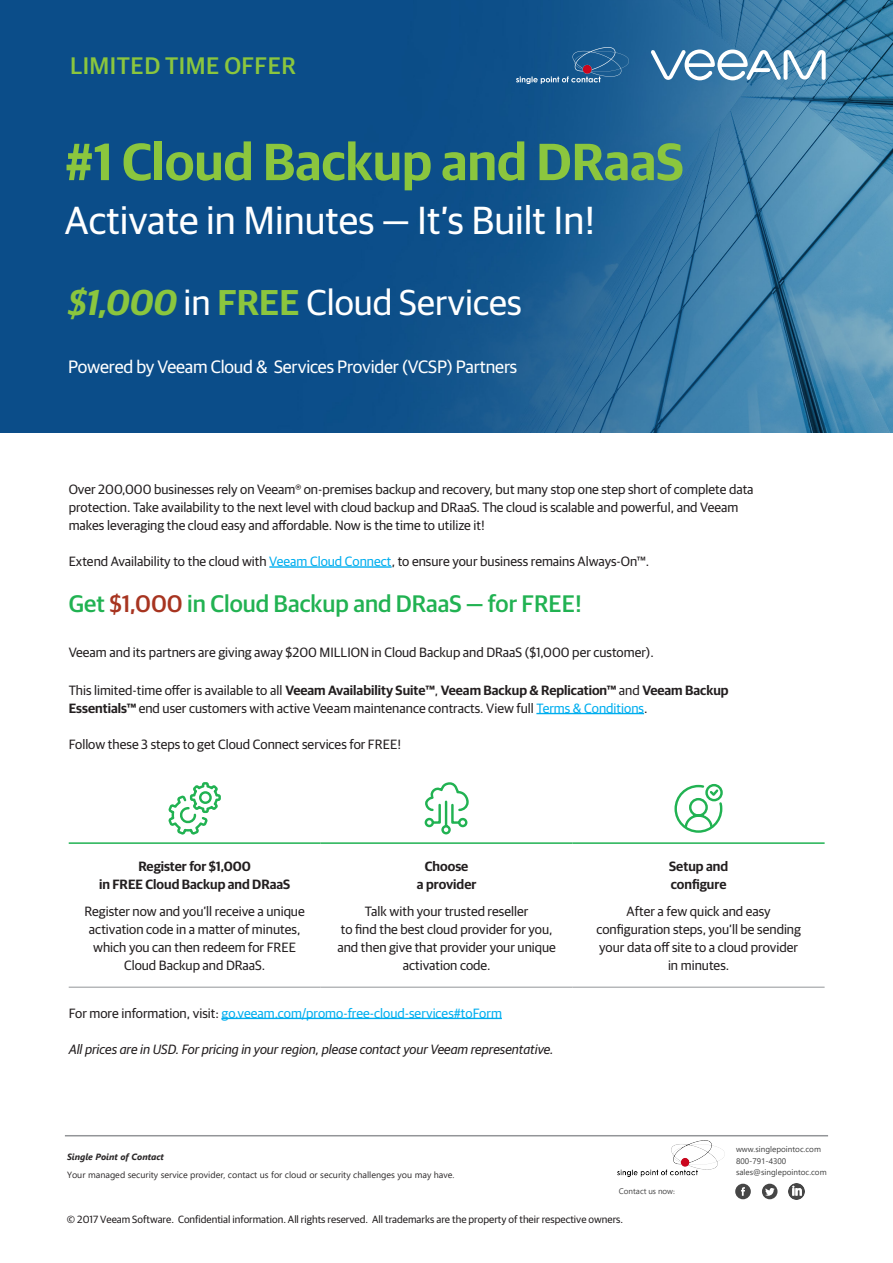
<style>
.page{position:relative;width:893px;height:1263px;background:#fff}
.page>*{position:absolute;margin:0;border:0;box-sizing:border-box;transform-origin:0 0}
.t1{font:600 52.35px "Guardian Sans";color:#8bc63e}
.t2{font:39.3px "Guardian Sans";color:#fff}
.t3{font:36px "Guardian Sans";color:#fff}
.Subtitle_2_level{font:500 24px "Guardian Sans";color:#21b252}
.t4{font:500 24px "Guardian Sans";letter-spacing:.02em;color:#8bc63e}
.t5{font:18px "Guardian Sans";letter-spacing:-.01em;color:#fff}
.Basic_body_text{font:13.5px/18px "Guardian Sans";color:#231f20;text-align:center}
.Basic_body_text-2{font:italic 13.5px "Guardian Sans";color:#231f20}
.Basic_body_text-3{font:600 13.5px/18px "Guardian Sans";color:#231f20;text-align:center}
.Basic_body_text-4{font:13.5px "Guardian Sans";color:#00aeef}
.t6{font:10.5px "Guardian Sans";color:#231f20}
.t7{font:9px "Segoe UI";color:#2c292a}
.t8{font:italic 700 9px "Segoe UI";color:#2c292a}
.t9{font:8.1px/11.4px "Segoe UI";color:#404040}
.t10{font:8.1px "Segoe Pro";color:#464646}
.s1{font-weight:600;font-style:italic;color:#8bc63e}
.s2{font-weight:600;color:#8bc63e}
.s3{color:#00aeef}
.s4{color:#a73420}
.s5{font-weight:600}
.s6{color:#231f20}
.s7{font-family:"Minion Pro"}
</style>
<div class="page">
<hr style="left:65px;top:1135px;width:763px;height:1px;background:#939598">
<img style="left:0;top:0;width:893px;height:432px">
<svg style="left:651px;top:50px;width:175px;height:30px"></svg>
<hr style="left:269px;top:566px;width:123px;height:2px;background:#00aeef">
<hr style="left:536px;top:713px;width:108px;height:1px;background:#00aeef">
<hr style="left:222px;top:1018px;width:280px;height:1px;background:#00aeef">
<hr style="left:69px;top:987px;width:252px;height:1px;background:#939598">
<hr style="left:321px;top:987px;width:252px;height:1px;background:#939598">
<hr style="left:573px;top:987px;width:252px;height:1px;background:#939598">
<hr style="left:69px;top:842px;width:252px;height:2px;background:#21b252">
<hr style="left:321px;top:842px;width:252px;height:2px;background:#21b252">
<hr style="left:573px;top:842px;width:252px;height:2px;background:#21b252">
<svg style="left:168px;top:782px;width:53px;height:53px"></svg>
<svg style="left:423px;top:782px;width:47px;height:62px"></svg>
<svg style="left:674px;top:784px;width:49px;height:49px"></svg>
<img style="left:517px;top:47px;width:111px;height:37px">
<svg style="left:735px;top:1184px;width:16px;height:15px"></svg>
<svg style="left:762px;top:1184px;width:15px;height:15px"></svg>
<img style="left:789px;top:1183px;width:16px;height:16px">
<img style="left:617px;top:1141px;width:108px;height:35px">
<p class="t4" style="left:70px;top:48px;width:227px">LIMITED TIME OFFER</p>
<p class="t1" style="left:65px;top:123px;width:620px">#1 Cloud Backup and DRaaS</p>
<p class="t2" style="left:65px;top:192px;width:532px">Activate in Minutes — It’s Built In!</p>
<p class="t3" style="left:68px;top:277px;width:455px"><span class="s1">$1,000</span> in <span class="s2">FREE</span> Cloud Services</p>
<p class="t5" style="left:68px;top:354px;width:451px">Powered by Veeam Cloud &amp; Services Provider (VCSP) Partners</p>
<p class="Basic_body_text" style="left:69px;top:479px;width:686px;text-align:left">Over 200,000 businesses rely on Veeam® on-premises backup and recovery, but many stop one step short of complete data protection. Take availability to the next level with cloud backup and DRaaS. The cloud is scalable and powerful, and Veeam makes leveraging the cloud easy and affordable. Now is the time to utilize it!</p>
<p class="Basic_body_text" style="left:69px;top:552px;width:582px">Extend Availability to the cloud with <span class="s3">Veeam Cloud Connect</span>, to ensure your business remains Always-On™.</p>
<p class="Subtitle_2_level" style="left:69px;top:586px;width:515px">Get <span class="s4">$1,000</span> in Cloud Backup and DRaaS — for FREE!</p>
<p class="Basic_body_text" style="left:69px;top:642px;width:587px">Veeam and its partners are giving away $200 MILLION in Cloud Backup and DRaaS ($1,000 per customer).</p>
<p class="Basic_body_text" style="left:69px;top:680px;width:661px;text-align:left">This limited-time offer is available to all <span class="s5">Veeam Availability Suite™</span>, <span class="s5">Veeam Backup &amp; Replication™</span> and <span class="s5">Veeam Backup<br>Essentials™</span> end user customers with active Veeam maintenance contracts. View full <span class="s3">Terms &amp; Conditions</span>.</p>
<p class="Basic_body_text" style="left:69px;top:734px;width:334px">Follow these 3 steps to get Cloud Connect services for FREE!</p>
<p class="Basic_body_text-3" style="left:99px;top:856px;width:193px">Register for $1,000<br>in FREE Cloud Backup and DRaaS</p>
<p class="Basic_body_text" style="left:85px;top:901px;width:222px">Register now and you’ll receive a unique activation code in a matter of minutes, which you can then redeem for FREE Cloud Backup and DRaaS.</p>
<p class="Basic_body_text-3" style="left:417px;top:856px;width:61px">Choose<br>a provider</p>
<p class="Basic_body_text" style="left:337px;top:901px;width:220px">Talk with your trusted reseller<br>to find the best cloud provider for you, and then give that provider your unique activation code.</p>
<p class="Basic_body_text-4" style="left:69px;top:1003px;width:435px"><span class="s6">For more information, visit:</span> go.veeam.com/promo-free-cloud-services#toForm</p>
<p class="Basic_body_text-2" style="left:69px;top:1040px;width:486px">All prices are in USD. For pricing in your region, please contact your Veeam representative.</p>
<p class="t8" style="left:67px;top:1149px;width:98px">Single Point of Contact</p>
<p class="t7" style="left:67px;top:1166px;width:389px">Your managed security service provider, contact us for cloud or security challenges you may have.</p>
<p class="Basic_body_text-3" style="left:669px;top:856px;width:60px;text-align:left">Setup and configure</p>
<p class="Basic_body_text" style="left:596px;top:901px;width:206px">After a few quick and easy configuration steps, you’ll be sending your data off site to a cloud provider in minutes.</p>
<p class="t10" style="left:619px;top:1186px;width:58px">Contact us now<span class="s7">:</span></p>
<p class="t9" style="left:736px;top:1143px;width:92px">www.singlepointoc.com<br>800-791-4300 sales@singlepointoc.com</p>
<p class="t6" style="left:67px;top:1212px;width:558px">© 2017 Veeam Software. Confidential information. All rights reserved. All trademarks are the property of their respective owners.</p>
</div>
